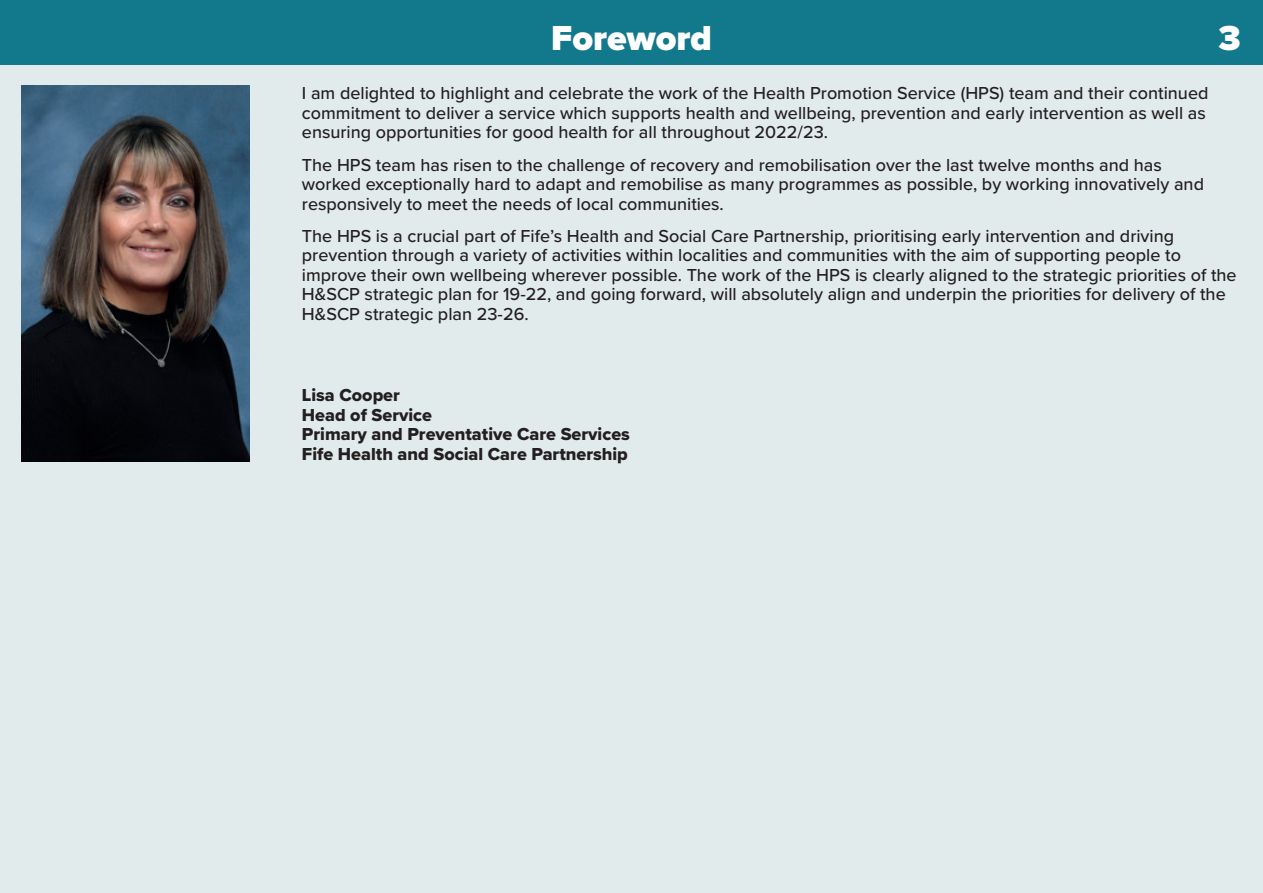
<style>
.page{position:relative;width:1263px;height:893px;background:#fff}
.page>*{position:absolute;margin:0;border:0;box-sizing:border-box;transform-origin:0 0}
.t1{font:900 36px "Proxima Nova";color:#fff}
.t2{font:500 18px/19.5px "Proxima Nova";color:#231f20}
.t3{font:18px/19.5px "Proxima Nova Extrabld";color:#231f20}
</style>
<div class="page">
<div style="left:0;top:45px;width:1263px;height:848px;background:#e2ebec"></div>
<div style="left:0;top:0;width:1263px;height:64px;background:#12788b"></div>
<img style="left:21px;top:85px;width:228px;height:376px">
<h1 class="t1" style="left:551px;top:11px;width:162px">Foreword</h1>
<h1 class="t1" style="left:1218px;top:11px;width:24px">3</h1>
<p class="t2" style="left:302px;top:83px;width:908px">I am delighted to highlight and celebrate the work of the Health Promotion Service (HPS) team and their continued commitment to deliver a service which supports health and wellbeing, prevention and early intervention as well as ensuring opportunities for good health for all throughout 2022/23.</p>
<p class="t2" style="left:302px;top:154px;width:904px">The HPS team has risen to the challenge of recovery and remobilisation over the last twelve months and has worked exceptionally hard to adapt and remobilise as many programmes as possible, by working innovatively and responsively to meet the needs of local communities.</p>
<p class="t2" style="left:302px;top:225px;width:936px">The HPS is a crucial part of Fife’s Health and Social Care Partnership, prioritising early intervention and driving prevention through a variety of activities within localities and communities with the aim of supporting people to improve their own wellbeing wherever possible. The work of the HPS is clearly aligned to the strategic priorities of the H&amp;SCP strategic plan for 19-22, and going forward, will absolutely align and underpin the priorities for delivery of the H&amp;SCP strategic plan 23-26.</p>
<p class="t3" style="left:302px;top:385px;width:330px">Lisa Cooper<br>Head of Service<br>Primary and Preventative Care Services<br>Fife Health and Social Care Partnership</p>
</div>
